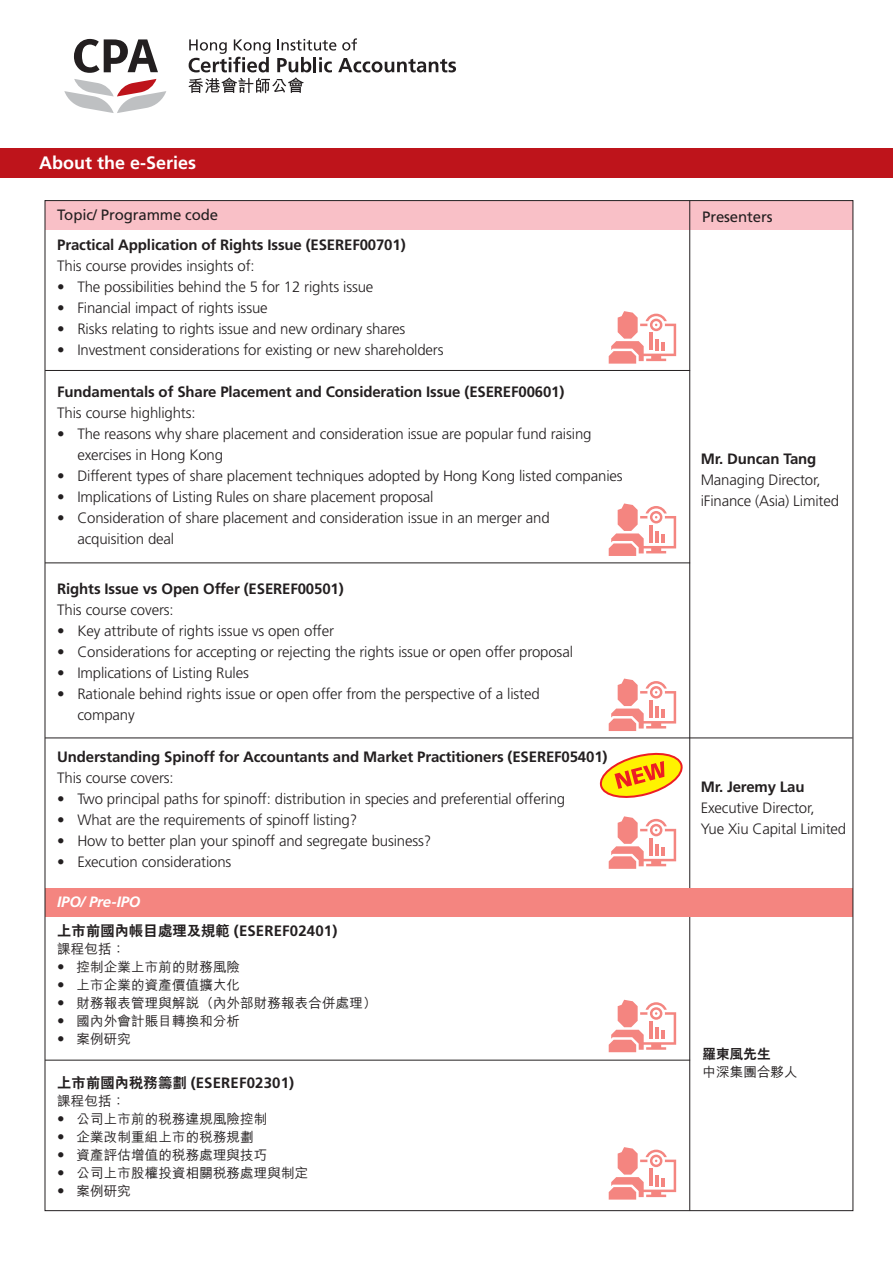
<style>
.page{position:relative;width:893px;height:1263px;background:#fff}
.page>*{position:absolute;margin:0;border:0;box-sizing:border-box;transform-origin:0 0}
.t1{font:700 18px "Frutiger";color:#fff}
.t2{font:300 15px/21px "Frutiger";letter-spacing:-.01em;color:#231f20}
.t3{font:700 15px "Frutiger";letter-spacing:-.01em;color:#231f20}
.t4{font:700 15px/28.5px "Frutiger";letter-spacing:.01em;color:#231f20}
.t5{font:15px "Frutiger";letter-spacing:-.01em;color:#231f20}
.t6{font:500 13.5px "M Hei";letter-spacing:.01em;color:#231f20}
.t7{font:800 13.5px "C Hei 2";letter-spacing:.01em;color:#231f20}
.s1{font-style:italic;color:#fff}
.s2{font-family:"C Hei 2";font-weight:800;font-size:14.25px}
.s3{font-family:"Frutiger";font-weight:300;font-size:15px}
</style>
<div class="page">
<div style="left:0;top:148px;width:893px;height:30px;background:#be141b"></div>
<svg style="left:74px;top:39px;width:84px;height:34px"></svg>
<svg style="left:188px;top:38px;width:268px;height:55px"></svg>
<svg style="left:64px;top:79px;width:102px;height:34px"></svg>
<div style="left:45px;top:201px;width:808px;height:29px;background:#f9c0c7"></div>
<hr style="left:689px;top:201px;width:1px;height:1010px;background:#231f20">
<div style="left:45px;top:888px;width:808px;height:29px;background:#f48580"></div>
<hr style="left:45px;top:370px;width:645px;height:1px;background:#231f20">
<svg style="left:609px;top:311px;width:67px;height:53px"></svg>
<hr style="left:45px;top:562px;width:645px;height:1px;background:#231f20">
<hr style="left:45px;top:737px;width:807px;height:1px;background:#231f20">
<hr style="left:45px;top:1060px;width:645px;height:1px;background:#231f20">
<svg style="left:599px;top:752px;width:84px;height:46px"></svg>
<svg style="left:609px;top:503px;width:67px;height:53px"></svg>
<svg style="left:609px;top:678px;width:67px;height:53px"></svg>
<svg style="left:609px;top:816px;width:67px;height:53px"></svg>
<svg style="left:609px;top:1000px;width:67px;height:52px"></svg>
<svg style="left:609px;top:1147px;width:67px;height:52px"></svg>
<p class="t1" style="left:39px;top:153px;width:159px">About the e-Series</p>
<p class="t5" style="left:57px;top:206px;width:162px">Topic/ Programme code</p>
<p class="t5" style="left:702px;top:208px;width:72px">Presenters</p>
<p class="t3" style="left:57px;top:236px;width:350px">Practical Application of Rights Issue (ESEREF00701)</p>
<p class="t2" style="left:57px;top:256px;width:199px">This course provides insights of:</p>
<p class="t2" style="left:57px;top:277px;width:318px">• The possibilities behind the 5 for 12 rights issue</p>
<p class="t2" style="left:57px;top:298px;width:212px">• Financial impact of rights issue</p>
<p class="t2" style="left:57px;top:319px;width:350px">• Risks relating to rights issue and new ordinary shares</p>
<p class="t2" style="left:57px;top:340px;width:388px">• Investment considerations for existing or new shareholders</p>
<p class="t3" style="left:57px;top:383px;width:509px">Fundamentals of Share Placement and Consideration Issue (ESEREF00601)</p>
<p class="t2" style="left:57px;top:403px;width:140px">This course highlights:</p>
<p class="t2" style="left:77px;top:424px;width:516px;text-indent:-20px">• The reasons why share placement and consideration issue are popular fund raising exercises in Hong Kong</p>
<p class="t2" style="left:57px;top:466px;width:567px">• Different types of share placement techniques adopted by Hong Kong listed companies</p>
<p class="t2" style="left:57px;top:487px;width:378px">• Implications of Listing Rules on share placement proposal</p>
<p class="t2" style="left:77px;top:508px;width:474px;text-indent:-20px">• Consideration of share placement and consideration issue in an merger and acquisition deal</p>
<p class="t3" style="left:57px;top:580px;width:288px">Rights Issue vs Open Offer (ESEREF00501)</p>
<p class="t2" style="left:57px;top:599px;width:118px">This course covers:</p>
<p class="t2" style="left:57px;top:620px;width:278px">• Key attribute of rights issue vs open offer</p>
<p class="t2" style="left:57px;top:641px;width:517px">• Considerations for accepting or rejecting the rights issue or open offer proposal</p>
<p class="t2" style="left:57px;top:662px;width:193px">• Implications of Listing Rules</p>
<p class="t2" style="left:77px;top:683px;width:464px;text-indent:-20px">• Rationale behind rights issue or open offer from the perspective of a listed company</p>
<p class="t3" style="left:57px;top:748px;width:552px">Understanding Spinoff for Accountants and Market Practitioners (ESEREF05401)</p>
<p class="t2" style="left:57px;top:767px;width:118px">This course covers:</p>
<p class="t2" style="left:57px;top:788px;width:509px">• Two principal paths for spinoff: distribution in species and preferential offering</p>
<p class="t2" style="left:57px;top:809px;width:301px">• What are the requirements of spinoff listing?</p>
<p class="t2" style="left:57px;top:830px;width:376px">• How to better plan your spinoff and segregate business?</p>
<p class="t2" style="left:57px;top:851px;width:176px">• Execution considerations</p>
<p class="t4" style="left:57px;top:888px;width:282px"><span class="s1">IPO/ Pre-IPO<br></span><span class="s2">上市前國內帳目處理及規範</span> (ESEREF02401)</p>
<p class="t6" style="left:57px;top:942px;width:70px">課程包括：</p>
<p class="t6" style="left:57px;top:960px;width:184px"><span class="s3">•</span> 控制企業上市前的財務風險</p>
<p class="t6" style="left:57px;top:978px;width:184px"><span class="s3">•</span> 上市企業的資產價值擴大化</p>
<p class="t6" style="left:57px;top:996px;width:321px"><span class="s3">•</span> 財務報表管理與解說（內外部財務報表合併處理）</p>
<p class="t6" style="left:57px;top:1014px;width:184px"><span class="s3">•</span> 國內外會計賬目轉換和分析</p>
<p class="t6" style="left:57px;top:1032px;width:75px"><span class="s3">•</span> 案例研究</p>
<p class="t4" style="left:57px;top:1068px;width:238px"><span class="s2">上市前國內稅務籌劃</span> (ESEREF02301)</p>
<p class="t6" style="left:57px;top:1093px;width:70px">課程包括：</p>
<p class="t6" style="left:57px;top:1111px;width:212px"><span class="s3">•</span> 公司上市前的稅務違規風險控制</p>
<p class="t6" style="left:57px;top:1129px;width:198px"><span class="s3">•</span> 企業改制重組上市的稅務規劃</p>
<p class="t6" style="left:57px;top:1147px;width:212px"><span class="s3">•</span> 資產評估增值的稅務處理與技巧</p>
<p class="t6" style="left:57px;top:1165px;width:253px"><span class="s3">•</span> 公司上市股權投資相關稅務處理與制定</p>
<p class="t6" style="left:57px;top:1183px;width:75px"><span class="s3">•</span> 案例研究</p>
<p class="t3" style="left:701px;top:450px;width:117px">Mr. Duncan Tang</p>
<p class="t2" style="left:701px;top:469px;width:140px">Managing Director, iFinance (Asia) Limited</p>
<p class="t3" style="left:701px;top:778px;width:105px">Mr. Jeremy Lau</p>
<p class="t2" style="left:701px;top:797px;width:147px">Executive Director,<br>Yue Xiu Capital Limited</p>
<p class="t7" style="left:702px;top:1046px;width:70px">羅東風先生</p>
<p class="t6" style="left:702px;top:1064px;width:97px">中深集團合夥人</p>
</div>
